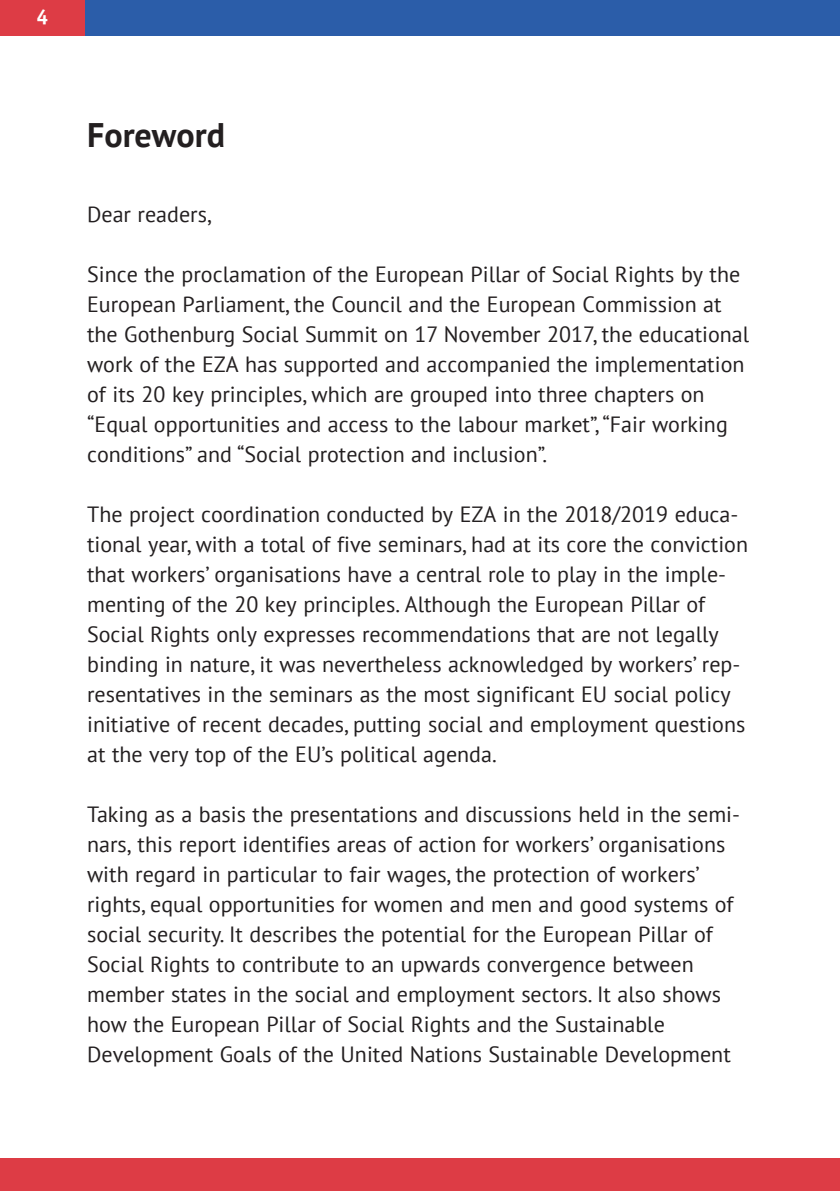
<style>
.page{position:relative;width:840px;height:1191px;background:#fff}
.page>*{position:absolute;margin:0;border:0;box-sizing:border-box;transform-origin:0 0}
.t1{font:700 34px "PT Sans";color:#231f20}
.t2{font:22px/30px "PT Sans";color:#231f20}
.t3{font:700 22px "Officina Sans";color:#fff}
</style>
<div class="page">
<div style="left:0;top:1158px;width:839px;height:32px;background:#dd3c45"></div>
<div style="left:76px;top:0;width:763px;height:36px;background:#2b5da9"></div>
<div style="left:0;top:0;width:84px;height:36px;background:#dd3c45"></div>
<p class="t3" style="left:37px;top:8px;width:13px">4</p>
<p class="t1" style="left:87px;top:116px;width:139px">Foreword</p>
<p class="t2" style="left:87px;top:200px;width:126px">Dear readers,</p>
<p class="t2" style="left:87px;top:260px;width:663px">Since the proclamation of the European Pillar of Social Rights by the European Parliament, the Council and the European Commission at the Gothenburg Social Summit on 17 November 2017, the educational work of the EZA has supported and accompanied the implementation of its 20 key principles, which are grouped into three chapters on “Equal opportunities and access to the labour market”, “Fair working conditions” and “Social protection and inclusion”.</p>
<p class="t2" style="left:87px;top:500px;width:662px">The project coordination conducted by EZA in the 2018/2019 educa&shy;tional year, with a total of five seminars, had at its core the conviction that workers’ organisations have a central role to play in the imple&shy;menting of the 20 key principles. Although the European Pillar of Social Rights only expresses recommendations that are not legally binding in nature, it was nevertheless acknowledged by workers’ rep&shy;resentatives in the seminars as the most significant EU social policy initiative of recent decades, putting social and employment questions at the very top of the EU’s political agenda.</p>
<p class="t2" style="left:87px;top:800px;width:654px">Taking as a basis the presentations and discussions held in the semi&shy;nars, this report identifies areas of action for workers’ organisations with regard in particular to fair wages, the protection of workers’ rights, equal opportunities for women and men and good systems of social security. It describes the potential for the European Pillar of Social Rights to contribute to an upwards convergence between member states in the social and employment sectors. It also shows how the European Pillar of Social Rights and the Sustainable Development Goals of the United Nations Sustainable Development</p>
</div>
